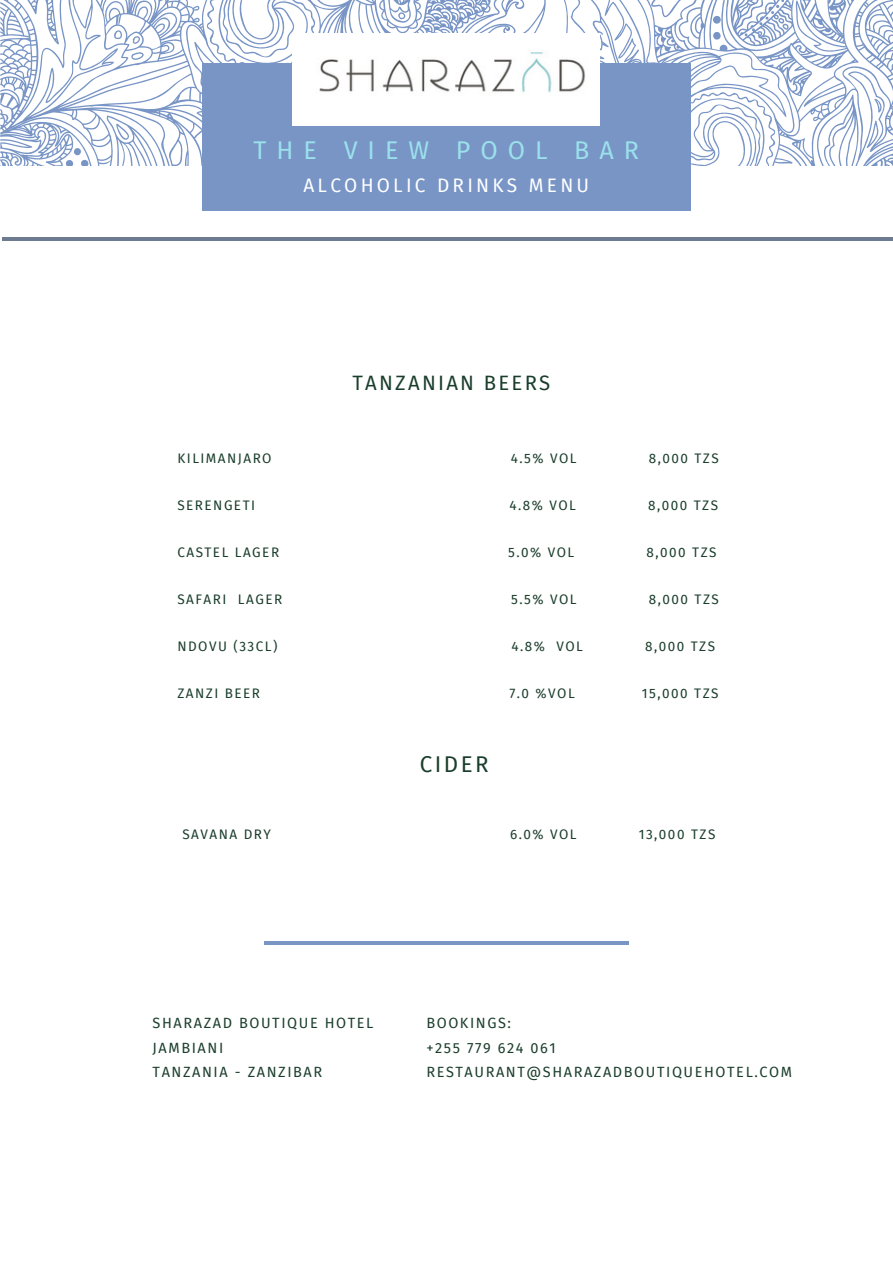
<style>
.page{position:relative;width:893px;height:1264px;background:#fff}
.page>*{position:absolute;margin:0;border:0;box-sizing:border-box;transform-origin:0 0}
.t1{font:25.05px "Fira Sans";letter-spacing:.4em;color:#9be1eb}
.t2{font:22.35px "Fira Sans";letter-spacing:.11em;color:#1b3e2c}
.t3{font:20.25px "Fira Sans";letter-spacing:.11em;color:#1b3e2c}
.t4{font:19.05px "Fira Sans";letter-spacing:.17em;color:#fff}
.t5{font:14.55px/24.8px "Fira Sans";letter-spacing:.11em;color:#1b3e2c}
.t6{font:13.5px "Fira Sans";letter-spacing:.11em;color:#1b3e2c}
</style>
<div class="page">
<svg style="left:0;top:0;width:892px;height:165px"></svg>
<svg style="left:387px;top:0;width:128px;height:23px"></svg>
<hr style="left:3px;top:237px;width:889px;height:3px;background:#6c7a92">
<div style="left:202px;top:63px;width:488px;height:148px;background:#7895c6"></div>
<img style="left:293px;top:33px;width:307px;height:92px">
<hr style="left:264px;top:941px;width:364px;height:3px;background:#7895c6">
<h1 class="t1" style="left:253px;top:135px;width:387px">THE VIEW POOL BAR</h1>
<h3 class="t4" style="left:303px;top:174px;width:287px">ALCOHOLIC DRINKS MENU</h3>
<h3 class="t3" style="left:352px;top:371px;width:199px">TANZANIAN BEERS</h3>
<p class="t6" style="left:177px;top:450px;width:96px">KILIMANJARO</p>
<p class="t6" style="left:510px;top:450px;width:67px">4.5% VOL</p>
<p class="t6" style="left:648px;top:450px;width:71px">8,000 TZS</p>
<p class="t6" style="left:177px;top:497px;width:79px">SERENGETI</p>
<p class="t6" style="left:509px;top:497px;width:68px">4.8% VOL</p>
<p class="t6" style="left:648px;top:497px;width:71px">8,000 TZS</p>
<p class="t6" style="left:177px;top:544px;width:103px">CASTEL LAGER</p>
<p class="t6" style="left:508px;top:544px;width:68px">5.0% VOL</p>
<p class="t6" style="left:646px;top:544px;width:71px">8,000 TZS</p>
<p class="t6" style="left:177px;top:591px;width:106px">SAFARI LAGER</p>
<p class="t6" style="left:511px;top:591px;width:67px">5.5% VOL</p>
<p class="t6" style="left:648px;top:591px;width:71px">8,000 TZS</p>
<p class="t6" style="left:177px;top:638px;width:101px">NDOVU (33CL)</p>
<p class="t6" style="left:511px;top:638px;width:73px">4.8% VOL</p>
<p class="t6" style="left:645px;top:638px;width:71px">8,000 TZS</p>
<p class="t6" style="left:177px;top:685px;width:84px">ZANZI BEER</p>
<p class="t6" style="left:509px;top:685px;width:67px">7.0 %VOL</p>
<p class="t6" style="left:642px;top:685px;width:78px">15,000 TZS</p>
<h2 class="t2" style="left:420px;top:751px;width:70px">CIDER</h2>
<p class="t6" style="left:182px;top:826px;width:90px">SAVANA DRY</p>
<p class="t6" style="left:510px;top:826px;width:68px">6.0% VOL</p>
<p class="t6" style="left:638px;top:826px;width:78px">13,000 TZS</p>
<p class="t5" style="left:153px;top:1010px;width:222px">SHARAZAD BOUTIQUE HOTEL<br>JAMBIANI<br>TANZANIA - ZANZIBAR</p>
<p class="t5" style="left:426px;top:1010px;width:367px">BOOKINGS:<br>+255 779 624 061<br>RESTAURANT@SHARAZADBOUTIQUEHOTEL.COM</p>
</div>
